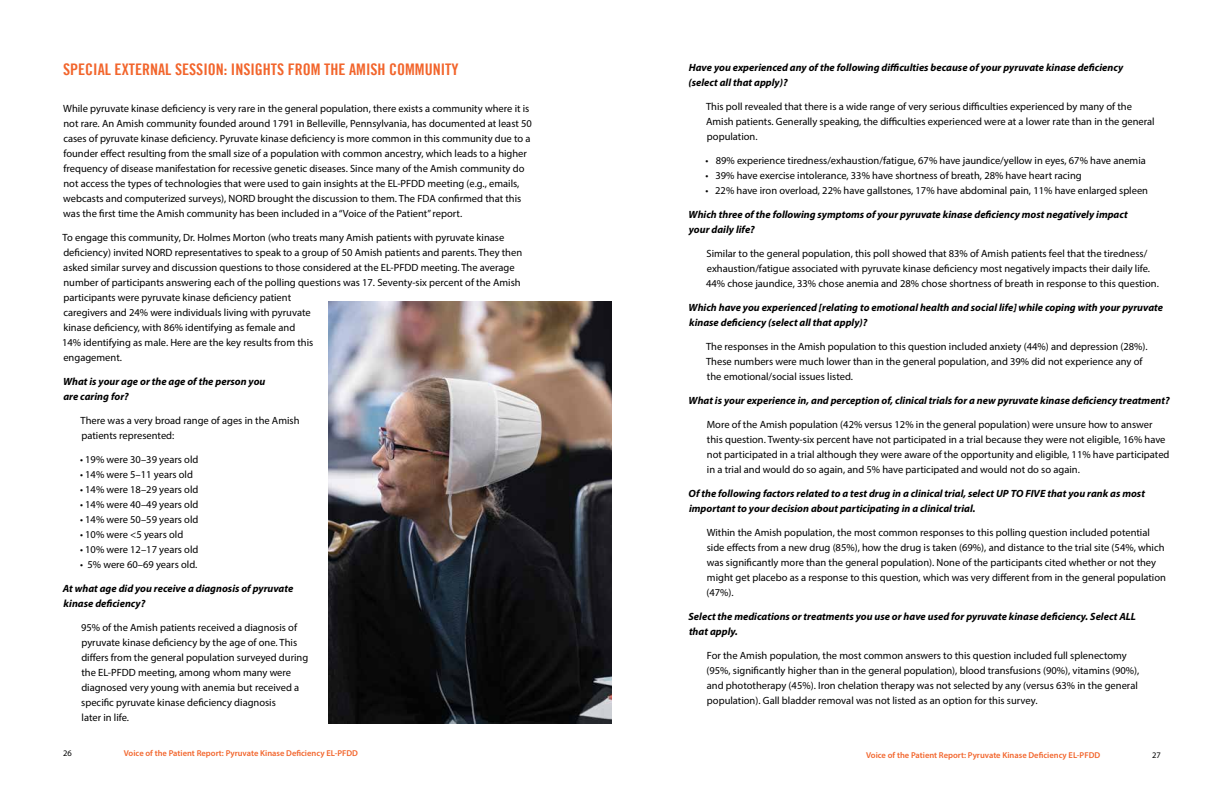
<style>
.page{position:relative;width:1224px;height:792px;background:#fff}
.page>*{position:absolute;margin:0;border:0;box-sizing:border-box;transform-origin:0 0}
.t1{font:16px "Trade Gothic Bold Cond Twenty";color:#f2652c}
.t2{font:10.5px/15px "Myriad Pro";color:#000}
.t3{font:italic 700 10.5px/15px "Myriad Pro";color:#000}
.t4{font:600 8.5px "Myriad Pro";color:#f2652c}
.t5{font:8.5px "Myriad Pro";color:#000}
</style>
<div class="page">
<img style="left:328px;top:302px;width:284px;height:422px">
<h1 class="t1" style="left:63px;top:59px;width:397px">SPECIAL EXTERNAL SESSION: INSIGHTS FROM THE AMISH COMMUNITY</h1>
<p class="t2" style="left:63px;top:101px;width:470px">While pyruvate kinase deficiency is very rare in the general population, there exists a community where it is not rare. An Amish community founded around 1791 in Belleville, Pennsylvania, has documented at least 50 cases of pyruvate kinase deficiency. Pyruvate kinase deficiency is more common in this community due to a founder effect resulting from the small size of a population with common ancestry, which leads to a higher frequency of disease manifestation for recessive genetic diseases. Since many of the Amish community do not access the types of technologies that were used to gain insights at the EL-PFDD meeting (e.g., emails, webcasts and computerized surveys), NORD brought the discussion to them. The FDA confirmed that this was the first time the Amish community has been included in a “Voice of the Patient” report.</p>
<p class="t2" style="left:62px;top:230px;width:462px">To engage this community, Dr. Holmes Morton (who treats many Amish patients with pyruvate kinase deficiency) invited NORD representatives to speak to a group of 50 Amish patients and parents. They then asked similar survey and discussion questions to those considered at the EL-PFDD meeting. The average number of participants answering each of the polling questions was 17. Seventy-six percent of the Amish participants were pyruvate kinase deficiency patient<br>caregivers and 24% were individuals living with pyruvate<br>kinase deficiency, with 86% identifying as female and<br>14% identifying as male. Here are the key results from this<br>engagement.</p>
<p class="t3" style="left:63px;top:374px;width:204px">What is your age or the age of the person you are caring for?</p>
<p class="t2" style="left:81px;top:413px;width:220px">There was a very broad range of ages in the Amish patients represented:</p>
<p class="t2" style="left:80px;top:452px;width:120px">• 19% were 30–39 years old</p>
<p class="t2" style="left:80px;top:467px;width:114px">• 14% were 5–11 years old</p>
<p class="t2" style="left:80px;top:482px;width:120px">• 14% were 18–29 years old</p>
<p class="t2" style="left:80px;top:497px;width:120px">• 14% were 40–49 years old</p>
<p class="t2" style="left:80px;top:512px;width:120px">• 14% were 50–59 years old</p>
<p class="t2" style="left:80px;top:527px;width:105px">• 10% were &lt;5 years old</p>
<p class="t2" style="left:80px;top:542px;width:120px">• 10% were 12–17 years old</p>
<p class="t2" style="left:80px;top:557px;width:119px">• 5% were 60–69 years old.</p>
<p class="t3" style="left:63px;top:581px;width:232px">At what age did you receive a diagnosis of pyruvate kinase deficiency?</p>
<p class="t2" style="left:81px;top:620px;width:229px">95% of the Amish patients received a diagnosis of pyruvate kinase deficiency by the age of one. This differs from the general population surveyed during the EL-PFDD meeting, among whom many were diagnosed very young with anemia but received a specific pyruvate kinase deficiency diagnosis<br>later in life.</p>
<p class="t3" style="left:689px;top:60px;width:436px">Have you experienced any of the following difficulties because of your pyruvate kinase deficiency (select all that apply)?</p>
<p class="t2" style="left:706px;top:99px;width:450px">This poll revealed that there is a wide range of very serious difficulties experienced by many of the<br>Amish patients. Generally speaking, the difficulties experienced were at a lower rate than in the general population.</p>
<p class="t2" style="left:706px;top:153px;width:442px">• 89% experience tiredness/exhaustion/fatigue, 67% have jaundice/yellow in eyes, 67% have anemia</p>
<p class="t2" style="left:706px;top:168px;width:378px">• 39% have exercise intolerance, 33% have shortness of breath, 28% have heart racing</p>
<p class="t2" style="left:706px;top:183px;width:444px">• 22% have iron overload, 22% have gallstones, 17% have abdominal pain, 11% have enlarged spleen</p>
<p class="t3" style="left:689px;top:207px;width:441px">Which three of the following symptoms of your pyruvate kinase deficiency most negatively impact your daily life?</p>
<p class="t2" style="left:706px;top:246px;width:454px">Similar to the general population, this poll showed that 83% of Amish patients feel that the tiredness/ exhaustion/fatigue associated with pyruvate kinase deficiency most negatively impacts their daily life.<br>44% chose jaundice, 33% chose anemia and 28% chose shortness of breath in response to this question.</p>
<p class="t3" style="left:689px;top:300px;width:476px">Which have you experienced [relating to emotional health and social life] while coping with your pyruvate kinase deficiency (select all that apply)?</p>
<p class="t2" style="left:706px;top:339px;width:443px">The responses in the Amish population to this question included anxiety (44%) and depression (28%).<br>These numbers were much lower than in the general population, and 39% did not experience any of the emotional/social issues listed.</p>
<p class="t3" style="left:689px;top:393px;width:483px">What is your experience in, and perception of, clinical trials for a new pyruvate kinase deficiency treatment?</p>
<p class="t2" style="left:707px;top:417px;width:464px">More of the Amish population (42% versus 12% in the general population) were unsure how to answer this question. Twenty-six percent have not participated in a trial because they were not eligible, 16% have not participated in a trial although they were aware of the opportunity and eligible, 11% have participated in a trial and would do so again, and 5% have participated and would not do so again.</p>
<p class="t3" style="left:689px;top:486px;width:458px">Of the following factors related to a test drug in a clinical trial, select UP TO FIVE that you rank as most important to your decision about participating in a clinical trial.</p>
<p class="t2" style="left:706px;top:525px;width:461px">Within the Amish population, the most common responses to this polling question included potential side effects from a new drug (85%), how the drug is taken (69%), and distance to the trial site (54%, which was significantly more than the general population). None of the participants cited whether or not they might get placebo as a response to this question, which was very different from in the general population (47%).</p>
<p class="t3" style="left:689px;top:609px;width:449px">Select the medications or treatments you use or have used for pyruvate kinase deficiency. Select ALL that apply.</p>
<p class="t2" style="left:706px;top:648px;width:434px">For the Amish population, the most common answers to this question included full splenectomy (95%, significantly higher than in the general population), blood transfusions (90%), vitamins (90%), and phototherapy (45%). Iron chelation therapy was not selected by any (versus 63% in the general population). Gall bladder removal was not listed as an option for this survey.</p>
<p class="t5" style="left:63px;top:748px;width:10px">26</p>
<p class="t4" style="left:124px;top:747px;width:236px">Voice of the Patient Report: Pyruvate Kinase Deficiency EL-PFDD</p>
<p class="t4" style="left:866px;top:750px;width:236px">Voice of the Patient Report: Pyruvate Kinase Deficiency EL-PFDD</p>
<p class="t5" style="left:1152px;top:750px;width:10px">27</p>
</div>
